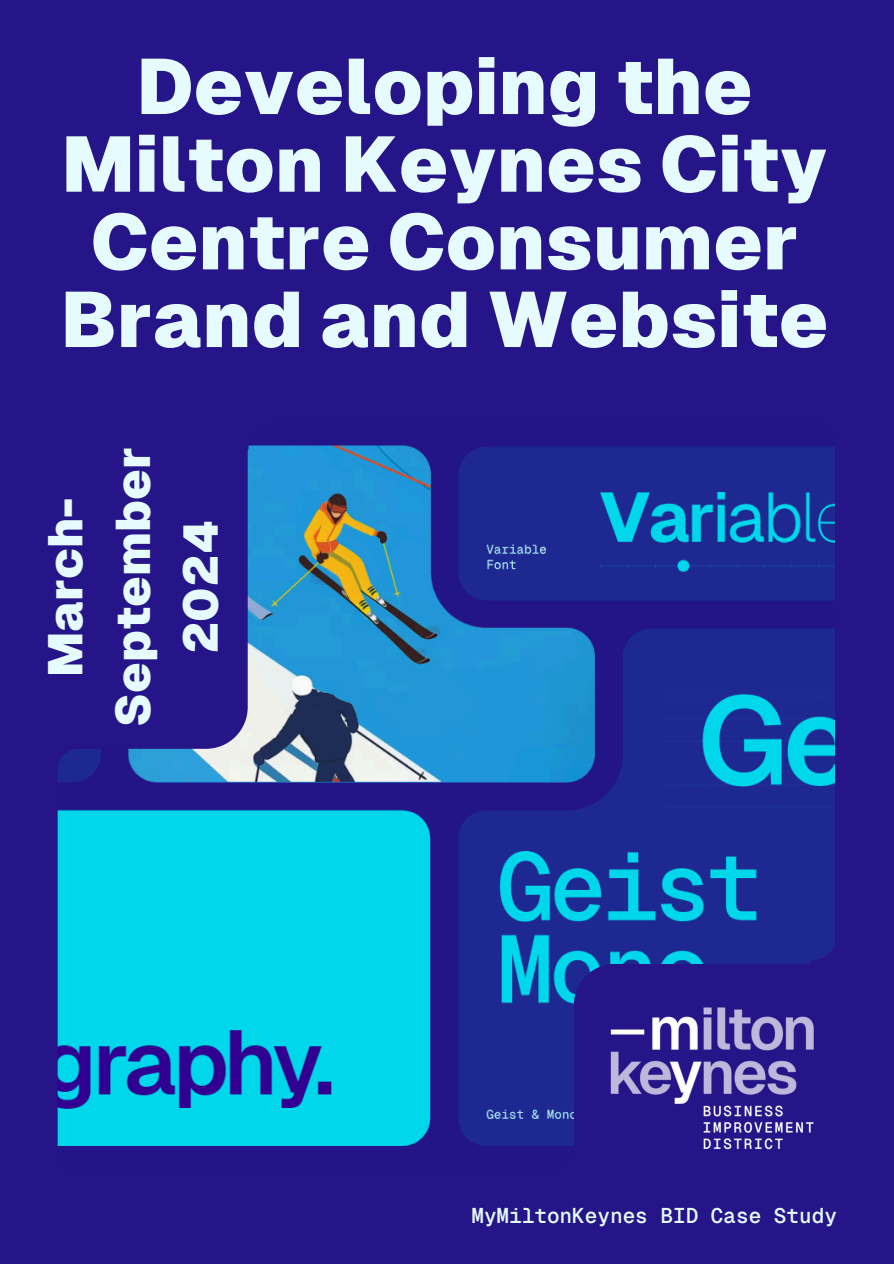
<style>
.page{position:relative;width:894px;height:1264px;background:#fff}
.page>*{position:absolute;margin:0;border:0;box-sizing:border-box;transform-origin:0 0}
.t1{font:900 78px/77.7px "Geist";color:#e5fbfd;text-align:center}
.t2{font:900 48.3px/67.5px "Geist";color:#e5fbfd;text-align:center}
.t3{font:600 21px "Geist Mono";color:#e5fbfd}
</style>
<div class="page">
<div style="left:0;top:0;width:893px;height:1263px;background:#251588"></div>
<img style="left:58px;top:445px;width:776px;height:701px">
<svg style="left:58px;top:445px;width:190px;height:303px"></svg>
<div style="left:214px;top:379px;width:62px;height:70px;background:#251588;border-radius:28px"></div>
<svg style="left:573px;top:963px;width:237px;height:13px"></svg>
<img style="left:573px;top:976px;width:261px;height:174px">
<div style="left:27px;top:711px;width:53px;height:61px;background:#251588;border-radius:24px"></div>
<div style="left:810px;top:933px;width:62px;height:70px;background:#251588;border-radius:28px"></div>
<div style="left:542px;top:1142px;width:73px;height:82px;background:#251588;border-radius:32px"></div>
<h2 class="t1" style="left:61px;top:48px;width:768px">Developing the<br>Milton Keynes City<br>Centre Consumer<br>Brand and Website</h2>
<p class="t2" style="left:32px;top:727px;width:281px;rotate:-90deg">March-<br>September<br>2024</p>
<p class="t3" style="left:471px;top:1203px;width:367px">MyMiltonKeynes BID Case Study</p>
</div>
